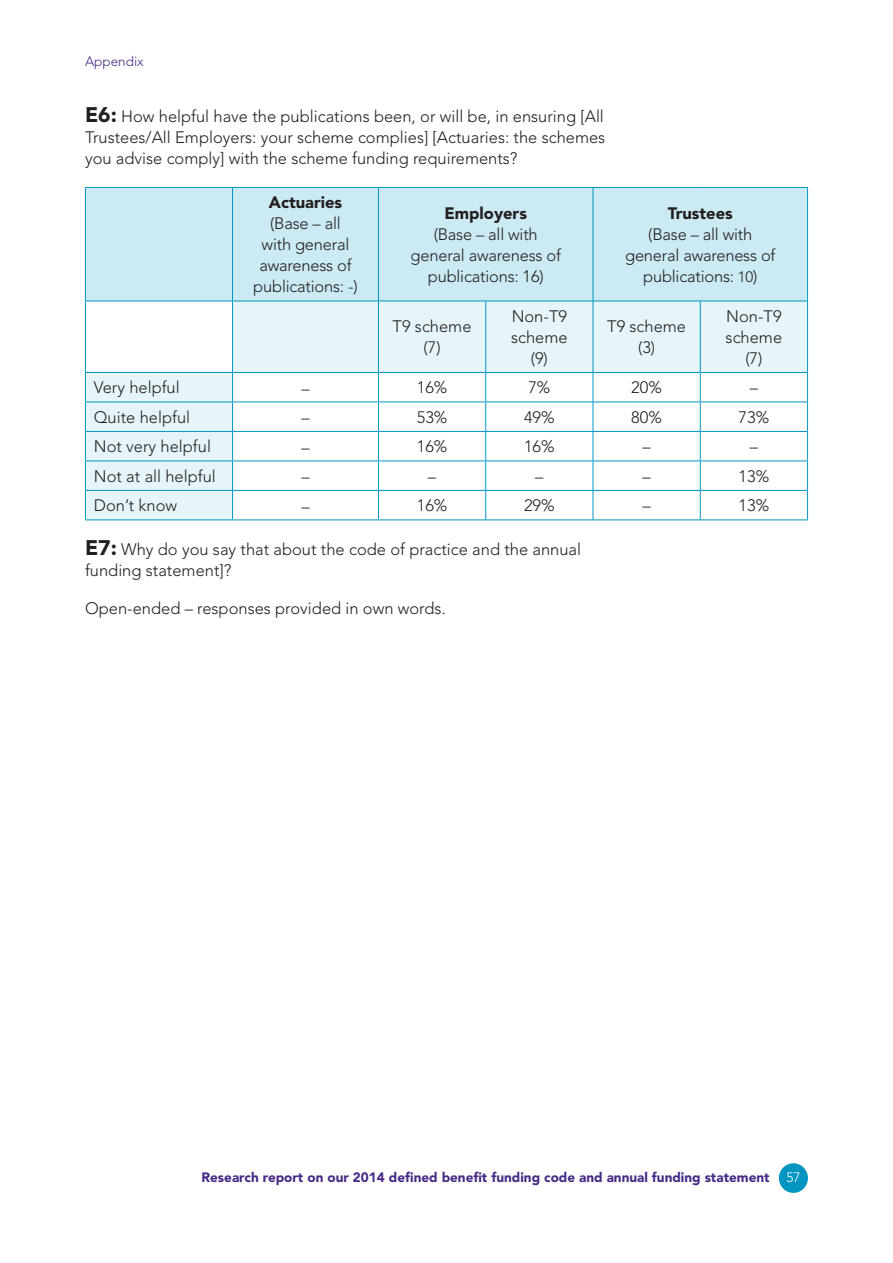
<style>
.page{position:relative;width:893px;height:1263px;background:#fff}
.page>*{position:absolute;margin:0;border:0;box-sizing:border-box;transform-origin:0 0}
.t1{font:300 16.5px/21px "Avenir LT Std";color:#231f20;text-align:center}
.t2{font:900 16.5px "Avenir LT Std";color:#231f20}
.t3{font:900 13.5px "Avenir LT Std";color:#482a87}
.t4{font:300 13.5px "Avenir LT Std";color:#482a87}
.s1{font-weight:900;font-size:21px}
.s2{font-size:15px}
.s3{font-weight:300;color:#fff}
</style>
<div class="page">
<div style="left:779px;top:1163px;width:29px;height:30px;background:#0096c1;border-radius:50%"></div>
<div style="left:86px;top:188px;width:721px;height:113px;background:#cceaf3"></div>
<svg style="left:86px;top:302px;width:721px;height:217px"></svg>
<hr style="left:233px;top:372px;width:145px;height:1px;background:#0096c1">
<hr style="left:378px;top:372px;width:108px;height:1px;background:#0096c1">
<hr style="left:486px;top:372px;width:107px;height:1px;background:#0096c1">
<hr style="left:593px;top:372px;width:107px;height:1px;background:#0096c1">
<hr style="left:700px;top:372px;width:108px;height:1px;background:#0096c1">
<hr style="left:233px;top:402px;width:145px;height:1px;background:#0096c1">
<hr style="left:378px;top:402px;width:108px;height:1px;background:#0096c1">
<hr style="left:486px;top:402px;width:107px;height:1px;background:#0096c1">
<hr style="left:593px;top:402px;width:107px;height:1px;background:#0096c1">
<hr style="left:700px;top:402px;width:108px;height:1px;background:#0096c1">
<hr style="left:233px;top:431px;width:145px;height:1px;background:#0096c1">
<hr style="left:378px;top:431px;width:108px;height:1px;background:#0096c1">
<hr style="left:486px;top:431px;width:107px;height:1px;background:#0096c1">
<hr style="left:593px;top:431px;width:107px;height:1px;background:#0096c1">
<hr style="left:700px;top:431px;width:108px;height:1px;background:#0096c1">
<hr style="left:233px;top:460px;width:145px;height:1px;background:#0096c1">
<hr style="left:378px;top:460px;width:108px;height:1px;background:#0096c1">
<hr style="left:486px;top:460px;width:107px;height:1px;background:#0096c1">
<hr style="left:593px;top:460px;width:107px;height:1px;background:#0096c1">
<hr style="left:700px;top:460px;width:108px;height:1px;background:#0096c1">
<hr style="left:233px;top:490px;width:145px;height:1px;background:#0096c1">
<svg style="left:232px;top:373px;width:1px;height:146px"></svg>
<hr style="left:378px;top:490px;width:108px;height:1px;background:#0096c1">
<svg style="left:378px;top:373px;width:1px;height:146px"></svg>
<hr style="left:486px;top:490px;width:107px;height:1px;background:#0096c1">
<svg style="left:485px;top:373px;width:1px;height:146px"></svg>
<hr style="left:593px;top:490px;width:107px;height:1px;background:#0096c1">
<svg style="left:593px;top:373px;width:1px;height:146px"></svg>
<hr style="left:700px;top:490px;width:108px;height:1px;background:#0096c1">
<svg style="left:700px;top:373px;width:1px;height:146px"></svg>
<svg style="left:807px;top:373px;width:1px;height:146px"></svg>
<hr style="left:233px;top:519px;width:145px;height:1px;background:#0096c1">
<hr style="left:378px;top:519px;width:108px;height:1px;background:#0096c1">
<hr style="left:486px;top:519px;width:107px;height:1px;background:#0096c1">
<hr style="left:593px;top:519px;width:107px;height:1px;background:#0096c1">
<hr style="left:700px;top:519px;width:108px;height:1px;background:#0096c1">
<hr style="left:85px;top:187px;width:148px;height:1px;background:#0096c1">
<hr style="left:85px;top:188px;width:1px;height:113px;background:#0096c1">
<hr style="left:233px;top:187px;width:145px;height:1px;background:#0096c1">
<hr style="left:232px;top:188px;width:1px;height:113px;background:#0096c1">
<hr style="left:378px;top:187px;width:108px;height:1px;background:#0096c1">
<hr style="left:378px;top:188px;width:1px;height:113px;background:#0096c1">
<hr style="left:486px;top:187px;width:107px;height:1px;background:#0096c1">
<hr style="left:593px;top:187px;width:107px;height:1px;background:#0096c1">
<hr style="left:593px;top:188px;width:1px;height:113px;background:#0096c1">
<hr style="left:700px;top:187px;width:108px;height:1px;background:#0096c1">
<hr style="left:807px;top:188px;width:1px;height:113px;background:#0096c1">
<hr style="left:85px;top:301px;width:148px;height:1px;background:#0096c1">
<hr style="left:85px;top:301px;width:1px;height:71px;background:#0096c1">
<hr style="left:233px;top:301px;width:145px;height:1px;background:#0096c1">
<hr style="left:232px;top:301px;width:1px;height:71px;background:#0096c1">
<hr style="left:378px;top:301px;width:108px;height:1px;background:#0096c1">
<hr style="left:378px;top:301px;width:1px;height:71px;background:#0096c1">
<hr style="left:486px;top:301px;width:107px;height:1px;background:#0096c1">
<hr style="left:485px;top:301px;width:1px;height:71px;background:#0096c1">
<hr style="left:593px;top:301px;width:107px;height:1px;background:#0096c1">
<hr style="left:593px;top:301px;width:1px;height:71px;background:#0096c1">
<hr style="left:700px;top:301px;width:108px;height:1px;background:#0096c1">
<hr style="left:700px;top:301px;width:1px;height:71px;background:#0096c1">
<hr style="left:807px;top:301px;width:1px;height:71px;background:#0096c1">
<hr style="left:85px;top:372px;width:148px;height:1px;background:#0096c1">
<hr style="left:85px;top:402px;width:148px;height:1px;background:#0096c1">
<hr style="left:85px;top:431px;width:148px;height:1px;background:#0096c1">
<hr style="left:85px;top:460px;width:148px;height:1px;background:#0096c1">
<hr style="left:85px;top:490px;width:148px;height:1px;background:#0096c1">
<svg style="left:85px;top:373px;width:1px;height:146px"></svg>
<hr style="left:85px;top:519px;width:148px;height:1px;background:#0096c1">
<p class="t4" style="left:85px;top:53px;width:60px">Appendix</p>
<p class="t1" style="left:85px;top:106px;width:522px;text-align:justify"><span class="s1">E6:</span> How helpful have the publications been, or will be, in ensuring [All Trustees/All Employers: your scheme complies] [Actuaries: the schemes you advise comply] with the scheme funding requirements?</p>
<p class="t2" style="left:269px;top:193px;width:75px">Actuaries</p>
<p class="t1" style="left:253px;top:213px;width:106px">(Base – all<br>with general awareness of publications: -)</p>
<p class="t2" style="left:444px;top:203px;width:84px">Employers</p>
<p class="t1" style="left:411px;top:224px;width:152px">(Base – all with general awareness of publications: 16)</p>
<p class="t2" style="left:668px;top:203px;width:67px">Trustees</p>
<p class="t1" style="left:625px;top:224px;width:152px">(Base – all with general awareness of publications: <span class="s2">10</span>)</p>
<p class="t1" style="left:393px;top:316px;width:80px">T9 scheme (7)</p>
<p class="t1" style="left:511px;top:306px;width:58px">Non-T9 scheme (9)</p>
<p class="t1" style="left:607px;top:316px;width:80px">T9 scheme (3)</p>
<p class="t1" style="left:726px;top:306px;width:58px">Non-T9 scheme (7)</p>
<p class="t1" style="left:94px;top:377px;width:87px">Very helpful</p>
<p class="t1" style="left:301px;top:378px;width:10px">–</p>
<p class="t1" style="left:417px;top:377px;width:32px">16%</p>
<p class="t1" style="left:528px;top:377px;width:24px">7%</p>
<p class="t1" style="left:631px;top:377px;width:32px">20%</p>
<p class="t1" style="left:750px;top:377px;width:10px">–</p>
<p class="t1" style="left:94px;top:407px;width:98px">Quite helpful</p>
<p class="t1" style="left:301px;top:407px;width:10px">–</p>
<p class="t1" style="left:417px;top:407px;width:32px">53%</p>
<p class="t1" style="left:524px;top:407px;width:32px">49%</p>
<p class="t1" style="left:631px;top:407px;width:32px">80%</p>
<p class="t1" style="left:739px;top:407px;width:32px">73%</p>
<p class="t1" style="left:94px;top:436px;width:119px">Not very helpful</p>
<p class="t1" style="left:301px;top:437px;width:10px">–</p>
<p class="t1" style="left:417px;top:436px;width:32px">16%</p>
<p class="t1" style="left:524px;top:436px;width:32px">16%</p>
<p class="t1" style="left:642px;top:436px;width:10px">–</p>
<p class="t1" style="left:750px;top:436px;width:10px">–</p>
<p class="t1" style="left:94px;top:466px;width:123px">Not at all helpful</p>
<p class="t1" style="left:301px;top:466px;width:10px">–</p>
<p class="t1" style="left:428px;top:466px;width:10px">–</p>
<p class="t1" style="left:535px;top:466px;width:10px">–</p>
<p class="t1" style="left:642px;top:466px;width:10px">–</p>
<p class="t1" style="left:739px;top:466px;width:32px">13%</p>
<p class="t1" style="left:94px;top:495px;width:85px">Don’t know</p>
<p class="t1" style="left:301px;top:496px;width:10px">–</p>
<p class="t1" style="left:417px;top:495px;width:32px">16%</p>
<p class="t1" style="left:524px;top:495px;width:32px">29%</p>
<p class="t1" style="left:642px;top:495px;width:10px">–</p>
<p class="t1" style="left:739px;top:495px;width:32px">13%</p>
<p class="t1" style="left:85px;top:539px;width:498px;text-align:left"><span class="s1">E7:</span> Why do you say that about the code of practice and the annual funding statement]?</p>
<p class="t1" style="left:85px;top:598px;width:362px">Open-ended – responses provided in own words.</p>
<p class="t3" style="left:201px;top:1169px;width:600px">Research report on our 2014 defined benefit funding code and annual funding statement <span class="s3">57</span></p>
</div>
